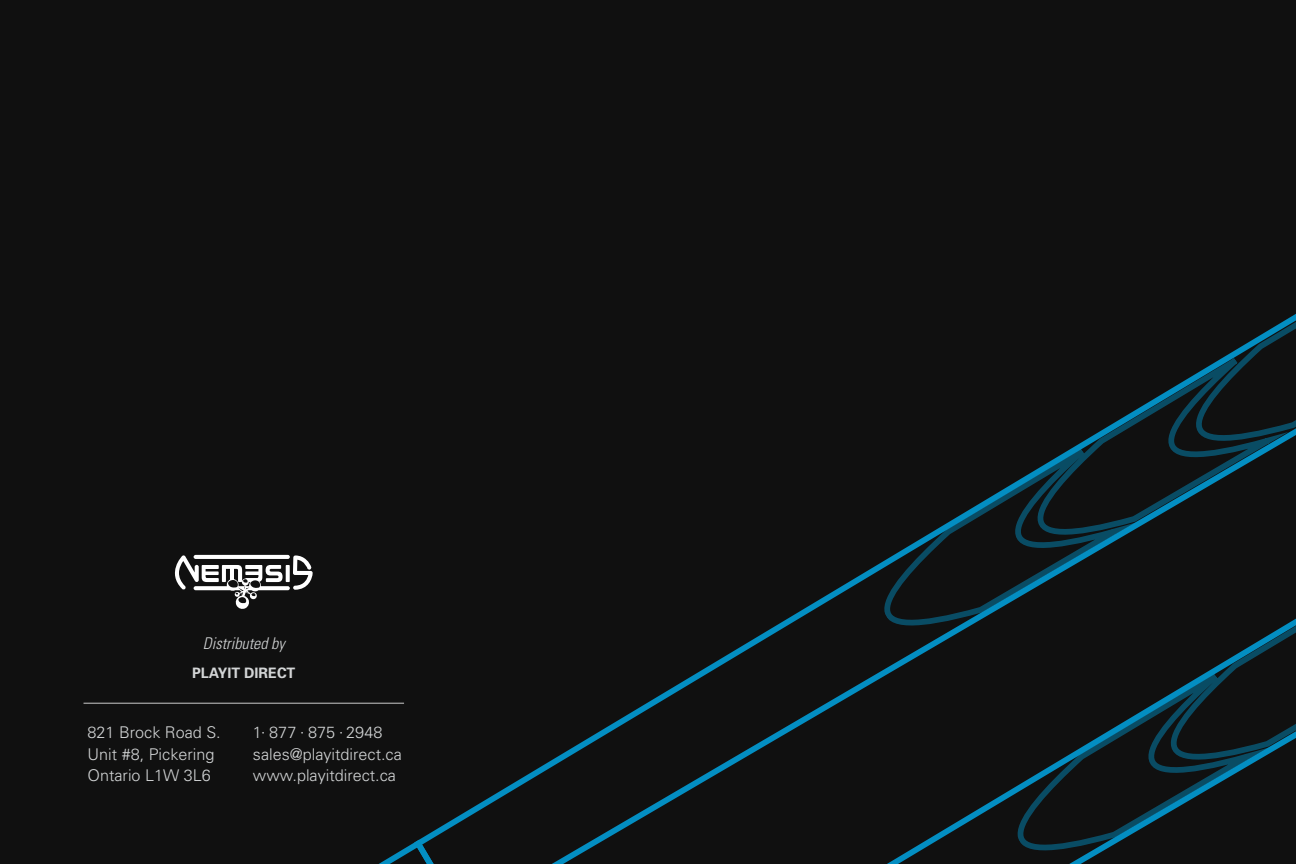
<style>
.page{position:relative;width:1296px;height:864px;background:#101010}
.page>*{position:absolute;margin:0;border:0;box-sizing:border-box;transform-origin:0 0}
.t1{font:300 16.2px/21.6px "Univers";color:#d1d3d4}
.t2{font:italic 300 condensed 16.2px "Univers";color:#d3d5d6}
.t3{font:700 14.4px "Univers";color:#d3d5d6}
.s1{font-family:"Minion Pro";font-weight:400}
</style>
<div class="page">
<hr style="left:84px;top:703px;width:320px;height:1px;background:#ccc">
<svg style="left:680px;top:574px;width:315px;height:290px"></svg>
<svg style="left:862px;top:494px;width:133px;height:153px"></svg>
<svg style="left:379px;top:836px;width:57px;height:28px"></svg>
<svg style="left:995px;top:412px;width:137px;height:452px"></svg>
<svg style="left:1132px;top:314px;width:164px;height:520px"></svg>
<svg style="left:175px;top:555px;width:138px;height:54px"></svg>
<p class="t2" style="left:203px;top:634px;width:83px">Distributed by</p>
<p class="t3" style="left:192px;top:663px;width:105px">PLAYIT DIRECT</p>
<p class="t1" style="left:88px;top:721px;width:135px">821 Brock Road S.<br>Unit #8, Pickering<br>Ontario L1W 3L6</p>
<p class="t1" style="left:253px;top:721px;width:150px">1<span class="s1">.</span> 877 <span class="s1">.</span> 875 <span class="s1">.</span> 2948 sales@playitdirect.ca www.playitdirect.ca</p>
</div>
